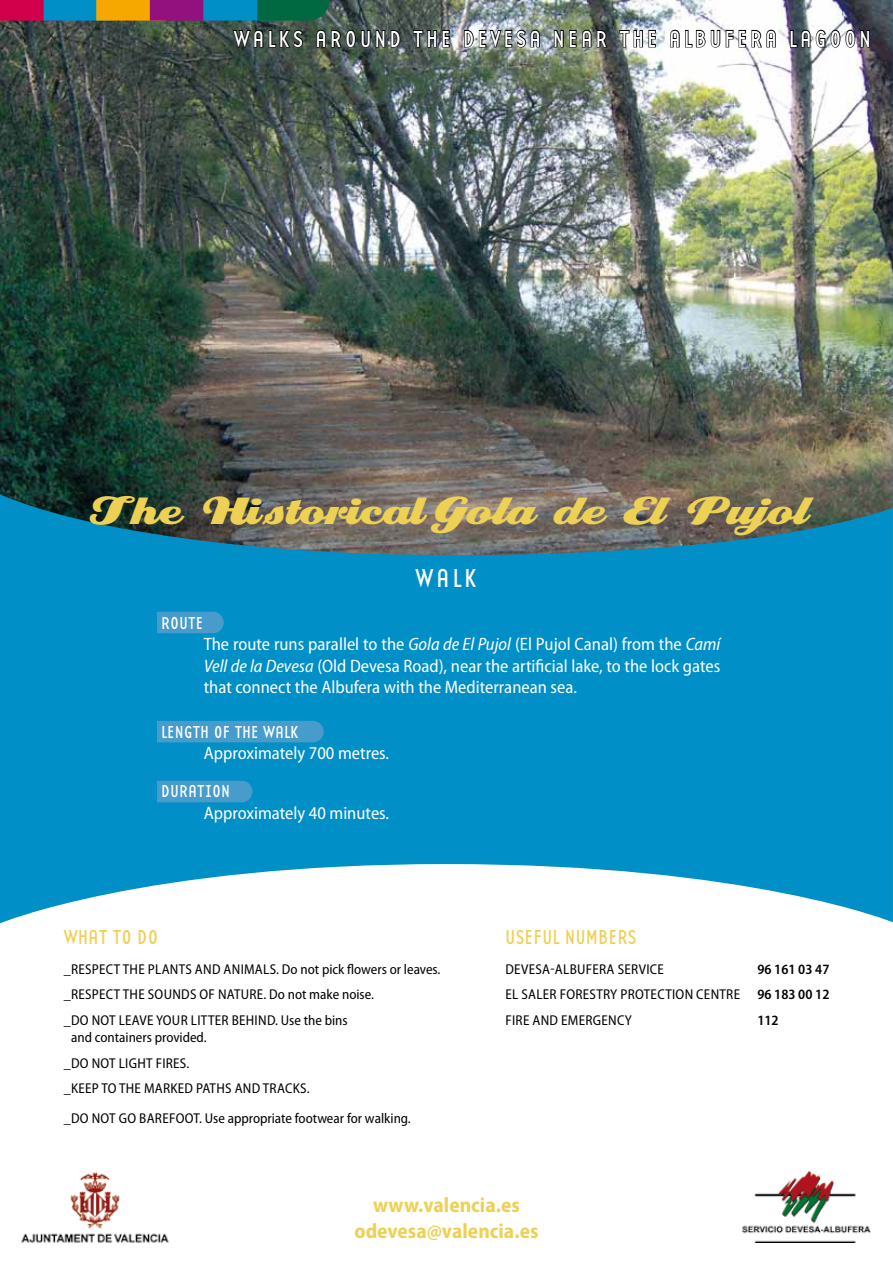
<style>
.page{position:relative;width:893px;height:1263px;background:#fff}
.page>*{position:absolute;margin:0;border:0;box-sizing:border-box;transform-origin:0 0}
.t1{font:42px "Eclat ICG Alternate";letter-spacing:-.15em;color:#edd155}
.t2{font:27px "Base Twelve Sans";color:#fff}
.t3{font:24px "Base Twelve Sans";letter-spacing:.12em;color:#fff}
.t4{font:700 semi-condensed 21px/25.2px "Myriad Pro";color:#edd155;text-align:center}
.t5{font:21px "Base Twelve Sans";color:#edd155}
.t6{font:semi-condensed 18px/21.6px "Myriad Pro";color:#fff;text-align:justify}
.t7{font:18px "Base Twelve Sans Smallcaps";color:#fff}
.t8{font:18px "Base Twelve Sans";color:#fff}
.t9{font:semi-condensed 14.25px/25.7px "Myriad Pro";letter-spacing:.02em;color:#000}
.t10{font:semi-condensed 14.25px "Myriad Pro";color:#000}
.t11{font:600 semi-condensed 14.25px "Myriad Pro";color:#000}
.s1{font-style:italic}
.s2{font-weight:600}
</style>
<div class="page">
<svg style="left:0;top:555px;width:893px;height:368px;background:#1d9bcd"></svg>
<img style="left:0;top:0;width:893px;height:555px">
<img style="left:21px;top:1172px;width:148px;height:71px">
<img style="left:742px;top:1171px;width:129px;height:71px">
<div style="left:157px;top:781px;width:95px;height:21px;background:#479ccb"></div>
<div style="left:157px;top:721px;width:167px;height:21px;background:#479ccb"></div>
<svg style="left:157px;top:612px;width:67px;height:21px"></svg>
<svg style="left:0;top:0;width:330px;height:21px;background:#5c626c"></svg>
<svg style="left:232px;top:29px;width:72px;height:19px"></svg>
<svg style="left:316px;top:29px;width:85px;height:19px;background:#2d3532"></svg>
<svg style="left:412px;top:29px;width:38px;height:19px"></svg>
<svg style="left:463px;top:29px;width:78px;height:19px"></svg>
<svg style="left:553px;top:29px;width:56px;height:19px"></svg>
<svg style="left:618px;top:29px;width:39px;height:19px"></svg>
<svg style="left:669px;top:29px;width:108px;height:19px"></svg>
<svg style="left:789px;top:29px;width:82px;height:19px"></svg>
<h3 class="t3" style="left:234px;top:24px;width:97px">WALKS AROUND</h3>
<h3 class="t3" style="left:413px;top:24px;width:13px">THE</h3>
<h3 class="t3" style="left:463px;top:24px;width:53px">DE VESA</h3>
<h3 class="t3" style="left:553px;top:24px;width:14px">NEAR</h3>
<h3 class="t3" style="left:619px;top:24px;width:13px">THE</h3>
<h3 class="t3" style="left:669px;top:24px;width:29px">ALBUFERA</h3>
<h3 class="t3" style="left:789px;top:24px;width:55px">LAGOON</h3>
<h1 class="t1" style="left:84px;top:486px;width:735px">The Historical<span class="s1">Gola de El Pujol</span></h1>
<h2 class="t2" style="left:415px;top:561px;width:64px">WALK</h2>
<p class="t8" style="left:161px;top:611px;width:18px">ROUTE</p>
<p class="t6" style="left:204px;top:634px;width:518px">The route runs parallel to the <span class="s1">Gola de El Pujol</span> (El Pujol Canal) from the <span class="s1">Camí Vell de la Devesa</span> (Old Devesa Road), near the artificial lake, to the lock gates that connect the Albufera with the Mediterranean sea.</p>
<p class="t7" style="left:161px;top:720px;width:140px">LENGTH OF THE WALK</p>
<p class="t6" style="left:204px;top:743px;width:187px">Approximately 700 metres.</p>
<p class="t7" style="left:161px;top:780px;width:71px">DURATION</p>
<p class="t6" style="left:204px;top:802px;width:187px">Approximately 40 minutes.</p>
<h3 class="t5" style="left:64px;top:923px;width:96px">WHAT TO DO</h3>
<p class="t9" style="left:64px;top:956px;width:378px">_Respect the plants and animals. Do not pick flowers or leaves. _Respect the sounds of nature. Do not make noise.<br>_ Do not leave your litter behind. Use the bins</p>
<p class="t9" style="left:64px;top:1024px;width:247px;text-indent:7px">and containers provided.<br>_Do not light fires.<br>_Keep to the marked paths and tracks.</p>
<p class="t10" style="left:64px;top:1111px;width:349px">_Do not go barefoot. Use appropriate footwear for walking.</p>
<h3 class="t5" style="left:505px;top:923px;width:133px">USEFUL NUMBERS</h3>
<p class="t9" style="left:505px;top:956px;width:160px">Devesa-Albufera Service</p>
<p class="t9" style="left:505px;top:956px;width:325px;text-align:justify;text-indent:252px"><span class="s2">96 161 03 47<br></span>El Saler Forestry Protection Centre <span class="s2">96 183 00 12<br></span>Fire and emergency</p>
<p class="t11" style="left:757px;top:1012px;width:23px">112</p>
<h3 class="t4" style="left:354px;top:1193px;width:185px">www.valencia.es odevesa@valencia.es</h3>
</div>
